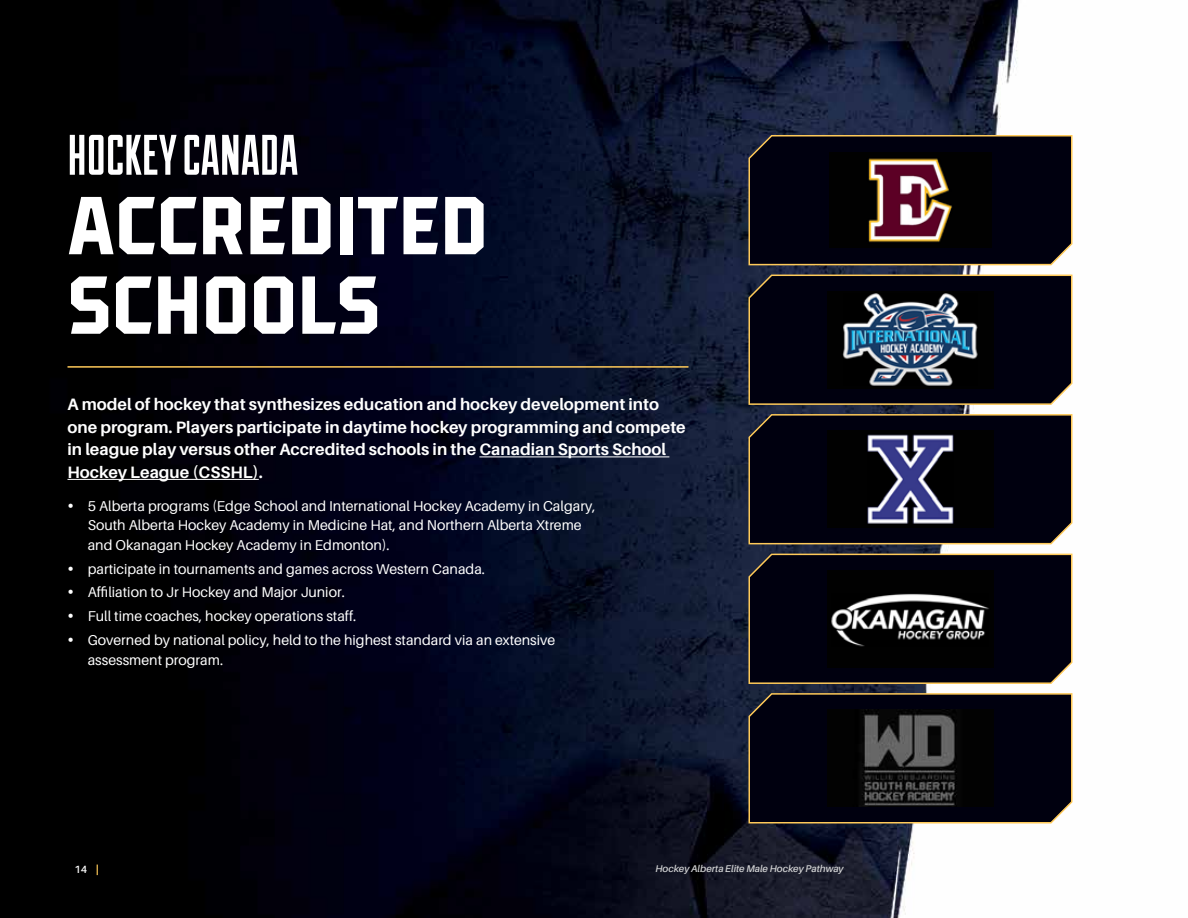
<style>
.page{position:relative;width:1188px;height:918px;background:#fff}
.page>*{position:absolute;margin:0;border:0;box-sizing:border-box;transform-origin:0 0}
.t1{font:81.9px/79.5px "Outlast";color:#fff}
.t2{font:57px "Duke Fill";color:#fff}
.t3{font:700 16.5px/22.5px "Aileron";color:#fff}
.t4{font:14.25px/23.9px "Aileron";color:#fff}
.t5{font:600 10.5px "Aileron";color:#fff}
.t6{font:italic 600 9.75px "Aileron";color:#d2d3d4}
.s1{font-weight:900;color:#ffca59}
</style>
<div class="page">
<img style="left:0;top:0;width:1019px;height:918px">
<hr style="left:68px;top:366px;width:620px;height:2px;background:#ffca59">
<hr style="left:479px;top:456px;width:190px;height:1px;background:#fff">
<hr style="left:68px;top:479px;width:191px;height:1px;background:#fff">
<svg style="left:748px;top:134px;width:325px;height:132px"></svg>
<svg style="left:748px;top:274px;width:325px;height:132px"></svg>
<svg style="left:748px;top:413px;width:325px;height:132px"></svg>
<svg style="left:748px;top:553px;width:325px;height:132px"></svg>
<svg style="left:748px;top:692px;width:325px;height:132px"></svg>
<svg style="left:69px;top:503px;width:4px;height:5px"></svg>
<svg style="left:69px;top:566px;width:4px;height:4px"></svg>
<svg style="left:69px;top:590px;width:4px;height:4px"></svg>
<svg style="left:69px;top:614px;width:4px;height:4px"></svg>
<svg style="left:69px;top:638px;width:4px;height:4px"></svg>
<h2 class="t2" style="left:68px;top:122px;width:232px">HOCKEY CANADA</h2>
<h1 class="t1" style="left:68px;top:184px;width:422px">ACCREDITED<br>SCHOOLS</h1>
<p class="t3" style="left:68px;top:393px;width:620px">A model of hockey that synthesizes education and hockey development into one program. Players participate in daytime hockey programming and compete in league play versus other Accredited schools in the Canadian Sports School Hockey League (CSSHL).</p>
<p class="t4" style="left:88px;top:496px;width:509px;line-height:19.5px">5 Alberta programs (Edge School and International Hockey Academy in Calgary,<br>South Alberta Hockey Academy in Medicine Hat, and Northern Alberta Xtreme and Okanagan Hockey Academy in Edmonton).</p>
<p class="t4" style="left:88px;top:557px;width:469px">participate in tournaments and games across Western Canada.<br>Affiliation to Jr Hockey and Major Junior.<br>Full time coaches, hockey operations staff.<br>Governed by national policy, held to the highest standard via an extensive</p>
<p class="t4" style="left:88px;top:648px;width:137px">assessment program.</p>
<p class="t5" style="left:75px;top:863px;width:26px">14 <span class="s1">|</span></p>
<p class="t6" style="left:655px;top:863px;width:190px">Hockey Alberta Elite Male Hockey Pathway</p>
</div>
